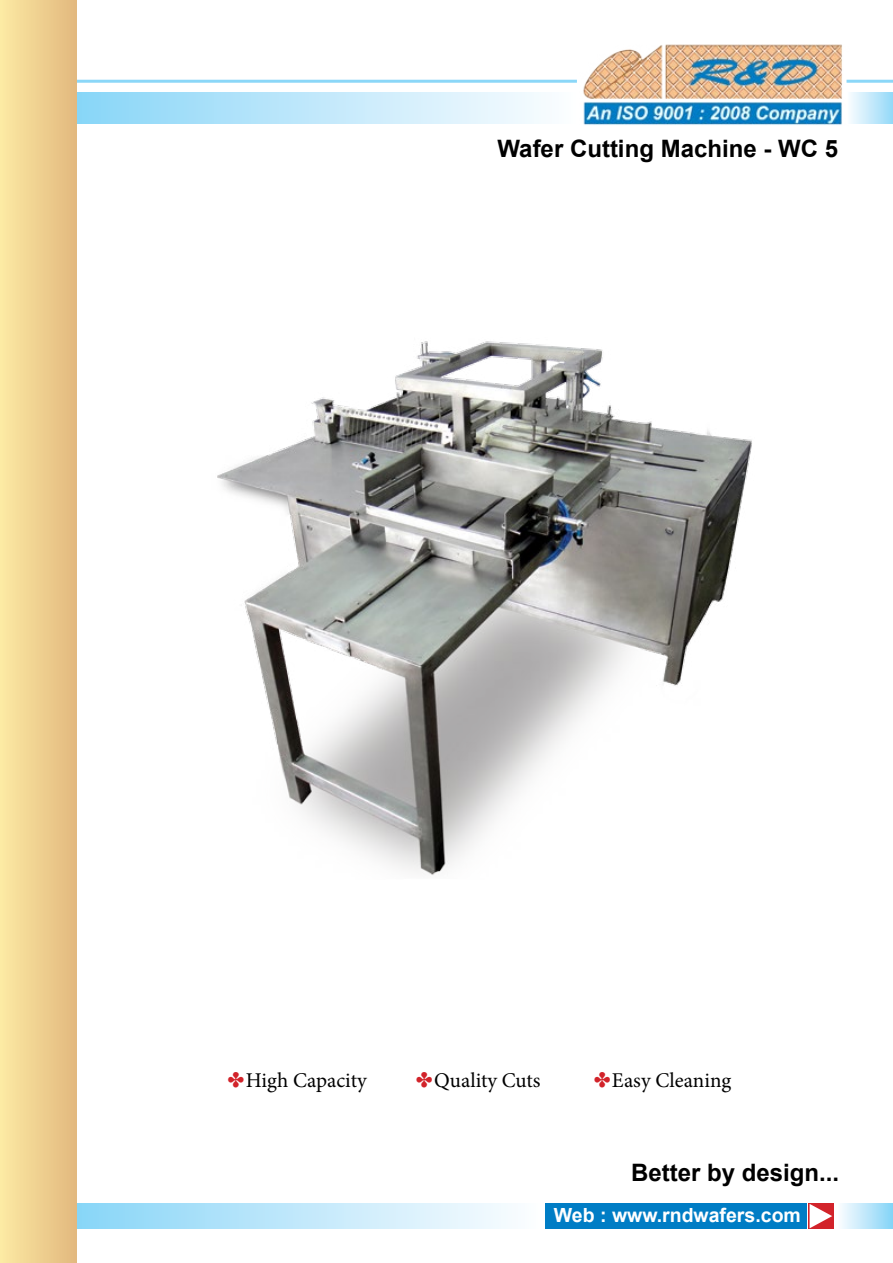
<style>
.page{position:relative;width:893px;height:1263px;background:#fff}
.page>*{position:absolute;margin:0;border:0;box-sizing:border-box;transform-origin:0 0}
.t1{font:700 24px "Arial";color:#000}
.t2{font:21px "Minion Pro";color:#000}
.t3{font:700 19.5px "Arial";color:#fff}
</style>
<div class="page">
<svg style="left:76px;top:1203px;width:432px;height:26px"></svg>
<div style="left:545px;top:1203px;width:262px;height:26px;background:#007dc5"></div>
<div style="left:808px;top:1203px;width:25px;height:26px;background:#e47e82"></div>
<svg style="left:810px;top:1204px;width:22px;height:24px"></svg>
<div style="left:837px;top:1203px;width:56px;height:26px;background:linear-gradient(to right,#fefdff,#87d5f7)"></div>
<hr style="left:0;top:80px;width:577px;height:3px;background:#8bd7f8">
<svg style="left:76px;top:92px;width:465px;height:32px"></svg>
<img style="left:583px;top:44px;width:267px;height:81px">
<hr style="left:846px;top:80px;width:47px;height:3px;background:#8bd7f8">
<div style="left:846px;top:92px;width:47px;height:32px;background:linear-gradient(to right,#fefeff,#94d9f8)"></div>
<div style="left:0;top:0;width:76px;height:1263px;background:linear-gradient(to right,#fceaa4,#e3b97f)"></div>
<img style="left:217px;top:341px;width:535px;height:534px">
<p class="t1" style="left:498px;top:132px;width:342px">Wafer Cutting Machine - WC 5</p>
<p class="t2" style="left:246px;top:1066px;width:122px">High Capacity</p>
<p class="t2" style="left:434px;top:1066px;width:108px">Quality Cuts</p>
<p class="t2" style="left:612px;top:1066px;width:121px">Easy Cleaning</p>
<p class="t1" style="left:631px;top:1156px;width:210px">Better by design...</p>
<p class="t3" style="left:554px;top:1202px;width:249px">Web : www.rndwafers.com</p>
</div>
